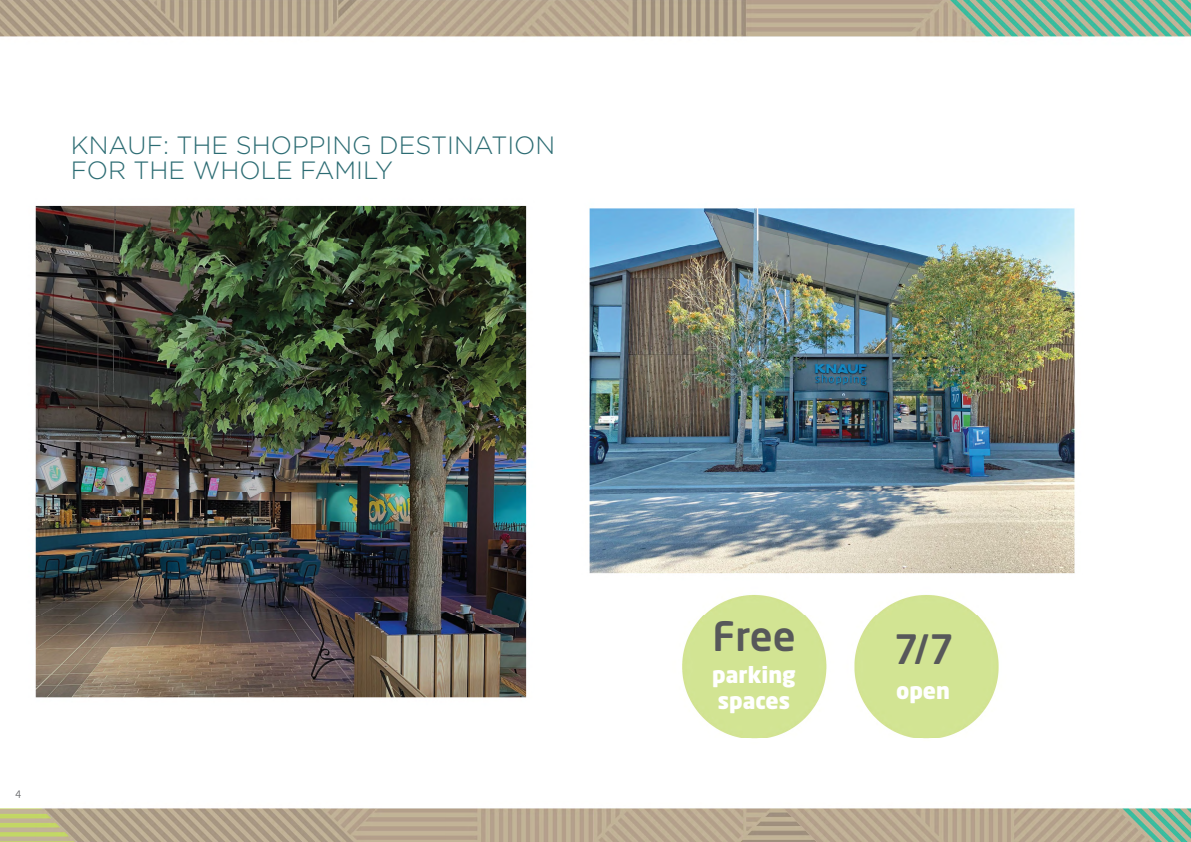
<style>
.page{position:relative;width:1191px;height:842px;background:#fff}
.page>*{position:absolute;margin:0;border:0;box-sizing:border-box;transform-origin:0 0}
.Body{font:500 40px "Neo Sans Std";color:#57585a}
.Titre{font:300 25px/25px "Gotham";color:#2c6c73}
.Body-2{font:900 22px/26.4px "Neo Sans Std";color:#fff}
.t1{font:300 10px "Neo Sans Std";color:#6c6d70}
</style>
<div class="page">
<img style="left:0;top:0;width:1191px;height:842px">
<p class="Titre" style="left:71px;top:132px;width:486px">KNAUF: THE SHOPPING DESTINATION<br>FOR THE WHOLE FAMILY</p>
<p class="t1" style="left:16px;top:788px;width:7px">4</p>
<p class="Body" style="left:712px;top:611px;width:85px">Free</p>
<p class="Body-2" style="left:712px;top:660px;width:85px">parking spaces</p>
<p class="Body" style="left:893px;top:624px;width:62px">7/7</p>
<p class="Body-2" style="left:896px;top:677px;width:55px">open</p>
</div>
